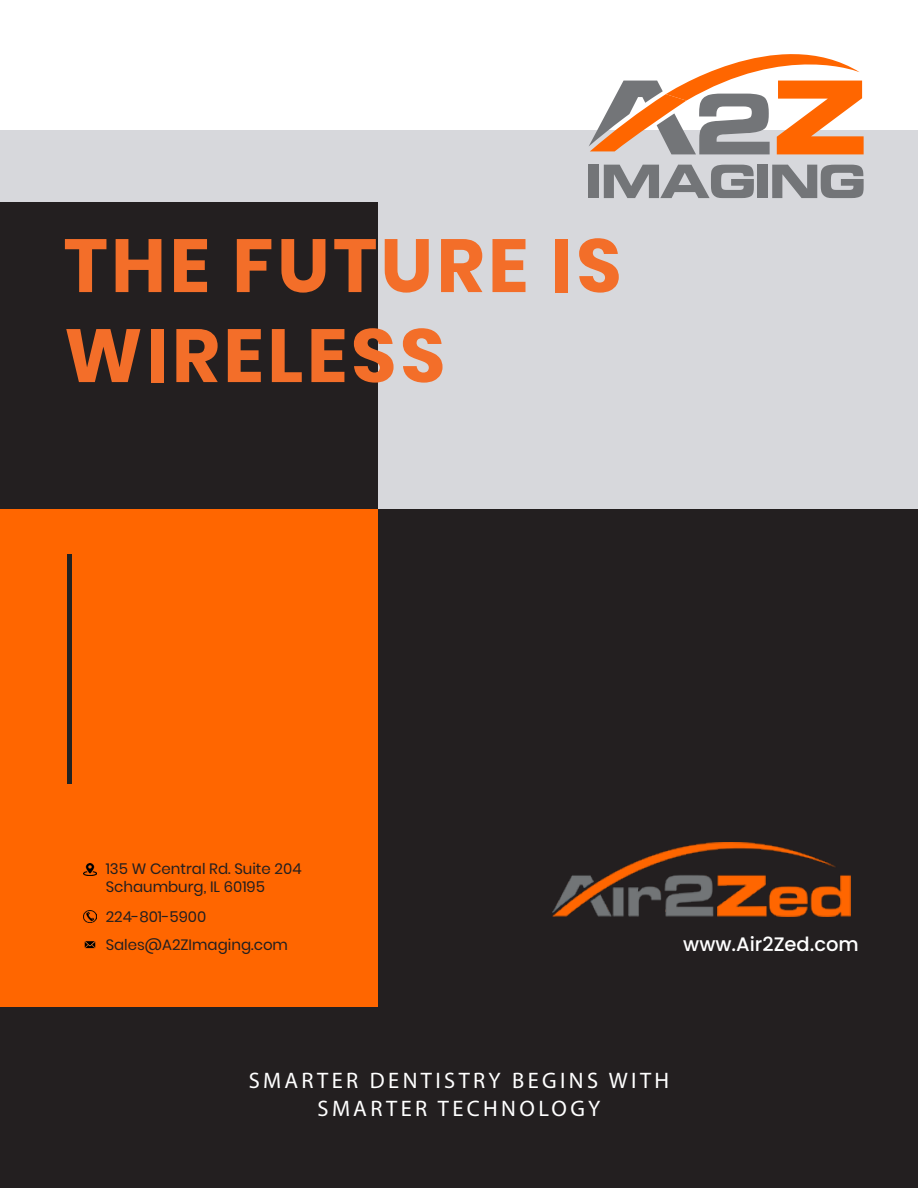
<style>
.page{position:relative;width:918px;height:1188px;background:#fff}
.page>*{position:absolute;margin:0;border:0;box-sizing:border-box;transform-origin:0 0}
.t1{font:700 75px "Poppins";letter-spacing:.05em;color:#f36e29}
.t2{font:22.5px "Myriad Pro";letter-spacing:.15em;color:#fff}
.t3{font:500 19.5px "Poppins";color:#fff}
.t4{font:15px "Poppins";color:#231f20}
</style>
<div class="page">
<div style="left:0;top:407px;width:918px;height:781px;background:#231f20"></div>
<div style="left:0;top:239px;width:377px;height:768px;background:#f60"></div>
<div style="left:0;top:131px;width:918px;height:378px;background:#d7d8dc"></div>
<div style="left:0;top:202px;width:377px;height:307px;background:#231f20"></div>
<img style="left:553px;top:843px;width:297px;height:73px">
<div style="left:67px;top:554px;width:5px;height:230px;background:#222"></div>
<svg style="left:84px;top:863px;width:12px;height:13px"></svg>
<svg style="left:84px;top:910px;width:12px;height:13px"></svg>
<svg style="left:84px;top:941px;width:12px;height:8px"></svg>
<div style="left:589px;top:165px;width:10px;height:33px;background:#737578"></div>
<svg style="left:604px;top:165px;width:150px;height:33px"></svg>
<div style="left:757px;top:165px;width:11px;height:33px;background:#737578"></div>
<svg style="left:772px;top:165px;width:92px;height:33px"></svg>
<svg style="left:589px;top:54px;width:275px;height:100px"></svg>
<p class="t1" style="left:64px;top:222px;width:559px">THE FUTURE IS</p>
<p class="t1" style="left:64px;top:312px;width:383px">WIRELESS</p>
<p class="t4" style="left:106px;top:860px;width:197px">135 W Central Rd. Suite 204</p>
<p class="t4" style="left:106px;top:878px;width:161px">Schaumburg, IL 60195</p>
<p class="t4" style="left:106px;top:908px;width:102px">224-801-5900</p>
<p class="t4" style="left:106px;top:936px;width:184px">Sales@A2ZImaging.com</p>
<p class="t3" style="left:683px;top:933px;width:177px">www.Air2Zed.com</p>
<p class="t2" style="left:249px;top:1067px;width:422px">SMARTER DENTISTRY BEGINS WITH</p>
<p class="t2" style="left:318px;top:1094px;width:284px">SMARTER TECHNOLOGY</p>
</div>
